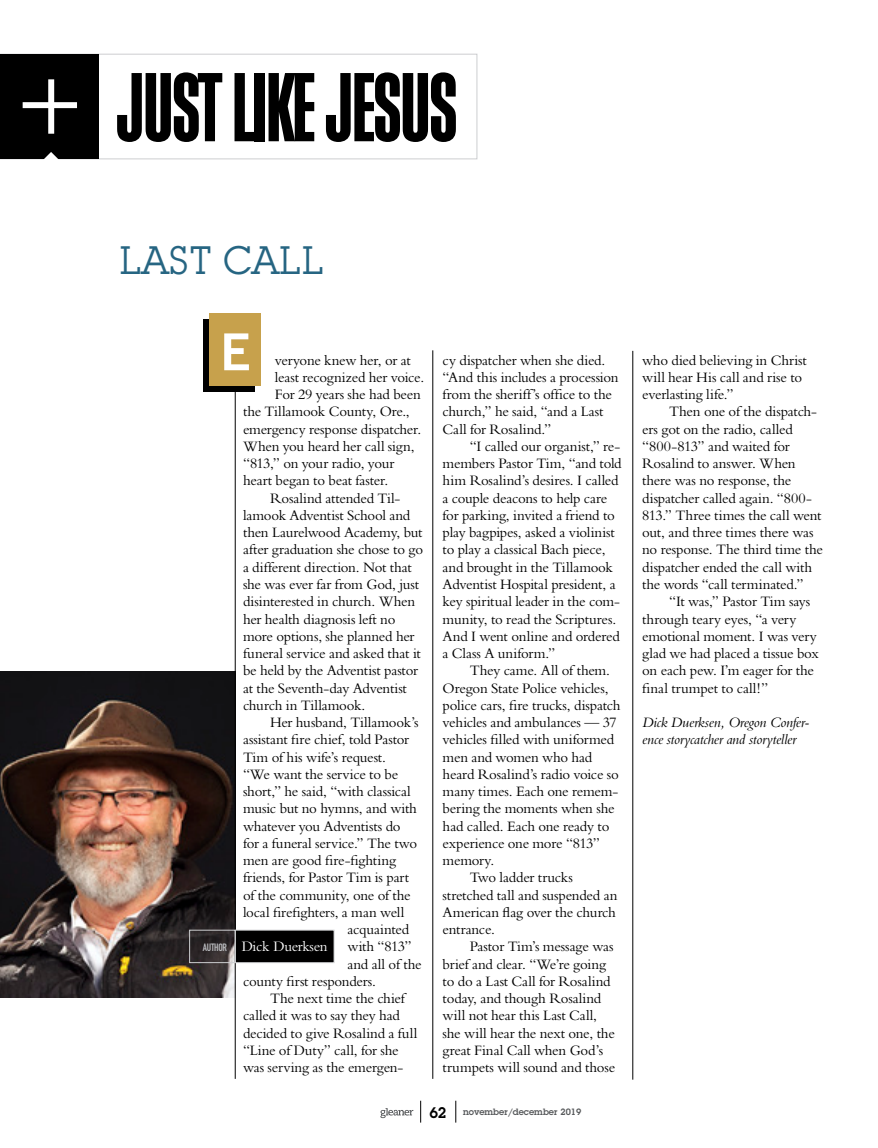
<style>
.page{position:relative;width:878px;height:1148px;background:#fff}
.page>*{position:absolute;margin:0;border:0;box-sizing:border-box;transform-origin:0 0}
.t1{font:102.3px "Block Gothic Bold Extra Cond";letter-spacing:-.025em;color:#000}
.t2{font:51px "Trade Gothic Bold Two";color:#fff}
.page_title-Just_Like{font:39px "Lubalin Graph IT Cby BT";color:#266582}
.body-Just_Like_Jesus{font:15px/17.2px "Bembo";letter-spacing:-.015em;color:#000}
.lead-Just_Like_Jesus{font:15px "Bembo";letter-spacing:-.015em;color:#000}
.author-Just_Like_Jes{font:italic 15px/17.2px "Bembo";letter-spacing:-.015em;color:#000}
.t3{font:15px "Bembo";letter-spacing:-.025em;color:#fff}
.t4{font:600 9px "Lubalin Graph";color:#57595b}
.s1{font-family:"DIN Condensed";font-weight:700;font-size:10.5px;color:#bbbdc0}
.s2{font-size:15px;color:#000}
</style>
<div class="page">
<svg style="left:380px;top:1108px;width:33px;height:10px"></svg>
<svg style="left:455px;top:1100px;width:1px;height:22px"></svg>
<svg style="left:420px;top:1100px;width:1px;height:22px"></svg>
<svg style="left:99px;top:54px;width:378px;height:105px"></svg>
<div style="left:0;top:54px;width:99px;height:105px;background:#000"></div>
<div style="left:48px;top:79px;width:6px;height:55px;background:#fff"></div>
<div style="left:23px;top:102px;width:54px;height:6px;background:#fff"></div>
<svg style="left:40px;top:152px;width:22px;height:8px"></svg>
<img style="left:0;top:671px;width:235px;height:326px">
<hr style="left:235px;top:351px;width:1px;height:727px;background:#000">
<hr style="left:632px;top:351px;width:1px;height:728px;background:#000">
<div style="left:203px;top:319px;width:52px;height:73px;background:#000"></div>
<div style="left:209px;top:313px;width:52px;height:73px;background:#c7a14c"></div>
<div style="left:235px;top:930px;width:99px;height:32px;background:#000"></div>
<div style="left:189px;top:930px;width:46px;height:32px;border:1px solid #cdced0"></div>
<hr style="left:432px;top:350px;width:1px;height:728px;background:#000">
<h1 class="t1" style="left:116px;top:38px;width:343px">JUST LIKE JESUS</h1>
<p class="page_title-Just_Like" style="left:119px;top:236px;width:207px">LAST CALL</p>
<p class="t2" style="left:220px;top:320px;width:32px">E</p>
<p class="lead-Just_Like_Jesus" style="left:275px;top:351px;width:137px">veryone knew her, or at</p>
<p class="lead-Just_Like_Jesus" style="left:275px;top:368px;width:151px">least recognized her voice.</p>
<p class="lead-Just_Like_Jesus" style="left:275px;top:386px;width:147px">For 29 years she had been</p>
<p class="lead-Just_Like_Jesus" style="left:243px;top:403px;width:168px">the Tillamook County, Ore.,</p>
<p class="lead-Just_Like_Jesus" style="left:243px;top:420px;width:180px">emergency response dispatcher.</p>
<p class="lead-Just_Like_Jesus" style="left:243px;top:437px;width:173px">When you heard her call sign,</p>
<p class="lead-Just_Like_Jesus" style="left:243px;top:455px;width:153px">“813,” on your radio, your</p>
<p class="lead-Just_Like_Jesus" style="left:243px;top:472px;width:147px">heart began to beat faster.</p>
<p class="body-Just_Like_Jesus" style="left:243px;top:489px;width:181px;text-indent:27px">Rosalind attended Til&shy;lamook Adventist School and then Laurelwood Academy, but after graduation she chose to go a different direction. Not that she was ever far from God, just disinterested in church. When her health diagnosis left no more options, she planned her funeral service and asked that it be held by the Adventist pastor at the Seventh-day Adventist church in Tillamook.</p>
<p class="body-Just_Like_Jesus" style="left:270px;top:713px;width:150px">Her husband, Tillamook’s</p>
<p class="body-Just_Like_Jesus" style="left:243px;top:730px;width:168px">assistant fire chief, told Pastor</p>
<p class="body-Just_Like_Jesus" style="left:243px;top:748px;width:144px">Tim of his wife’s request.</p>
<p class="body-Just_Like_Jesus" style="left:243px;top:765px;width:157px">“We want the service to be</p>
<p class="body-Just_Like_Jesus" style="left:243px;top:782px;width:169px">short,” he said, “with classical</p>
<p class="body-Just_Like_Jesus" style="left:243px;top:799px;width:175px">music but no hymns, and with</p>
<p class="body-Just_Like_Jesus" style="left:243px;top:817px;width:159px">whatever you Adventists do</p>
<p class="body-Just_Like_Jesus" style="left:243px;top:834px;width:176px">for a funeral service.” The two</p>
<p class="body-Just_Like_Jesus" style="left:243px;top:851px;width:154px">men are good fire-fighting</p>
<p class="body-Just_Like_Jesus" style="left:243px;top:868px;width:168px">friends, for Pastor Tim is part</p>
<p class="body-Just_Like_Jesus" style="left:243px;top:886px;width:169px">of the community, one of the</p>
<p class="body-Just_Like_Jesus" style="left:243px;top:903px;width:163px">local firefighters, a man well</p>
<p class="body-Just_Like_Jesus" style="left:347px;top:920px;width:63px">acquainted</p>
<p class="body-Just_Like_Jesus" style="left:347px;top:937px;width:66px">with “813”</p>
<p class="body-Just_Like_Jesus" style="left:347px;top:955px;width:75px">and all of the</p>
<p class="body-Just_Like_Jesus" style="left:243px;top:972px;width:134px">county first responders.</p>
<p class="body-Just_Like_Jesus" style="left:243px;top:989px;width:176px;text-indent:27px">The next time the chief called it was to say they had decided to give Rosalind a full “Line of Duty” call, for she was serving as the emergen-</p>
<p class="t3" style="left:203px;top:937px;width:126px"><span class="s1">AUTHOR</span> Dick Duerksen</p>
<p class="body-Just_Like_Jesus" style="left:442px;top:351px;width:177px">cy dispatcher when she died. “And this includes a procession from the sheriff’s office to the church,” he said, “and a Last<br>Call for Rosalind.”</p>
<p class="body-Just_Like_Jesus" style="left:442px;top:437px;width:180px;text-indent:27px">“I called our organist,” re&shy;members Pastor Tim, “and told him Rosalind’s desires. I called a couple deacons to help care for parking, invited a friend to play bagpipes, asked a violinist to play a classical Bach piece, and brought in the Tillamook<br>Adventist Hospital president, a key spiritual leader in the com&shy;munity, to read the Scriptures.<br>And I went online and ordered a Class A uniform.”</p>
<p class="body-Just_Like_Jesus" style="left:442px;top:661px;width:179px;text-indent:27px">They came. All of them.<br>Oregon State Police vehicles, police cars, fire trucks, dispatch vehicles and ambulances — 37 vehicles filled with uniformed men and women who had heard Rosalind’s radio voice so many times. Each one remem&shy;bering the moments when she had called. Each one ready to experience one more “813” memory.</p>
<p class="body-Just_Like_Jesus" style="left:442px;top:868px;width:176px;text-indent:27px">Two ladder trucks stretched tall and suspended an<br>American flag over the church entrance.</p>
<p class="body-Just_Like_Jesus" style="left:442px;top:937px;width:174px;text-indent:27px">Pastor Tim’s message was brief and clear. “We’re going to do a Last Call for Rosalind today, and though Rosalind will not hear this Last Call, she will hear the next one, the great Final Call when God’s trumpets will sound and those</p>
<p class="t4" style="left:429px;top:1106px;width:153px"><span class="s2">62</span> november/december 2019</p>
<p class="body-Just_Like_Jesus" style="left:642px;top:351px;width:166px">who died believing in Christ will hear His call and rise to everlasting life.”</p>
<p class="body-Just_Like_Jesus" style="left:642px;top:403px;width:182px;text-indent:27px">Then one of the dispatch&shy;ers got on the radio, called “800-813” and waited for<br>Rosalind to answer. When there was no response, the dispatcher called again. “800-<br>813.” Three times the call went out, and three times there was no response. The third time the dispatcher ended the call with the words “call terminated.”</p>
<p class="body-Just_Like_Jesus" style="left:642px;top:592px;width:178px;text-indent:27px">“It was,” Pastor Tim says through teary eyes, “a very emotional moment. I was very glad we had placed a tissue box on each pew. I’m eager for the final trumpet to call!”</p>
<p class="author-Just_Like_Jes" style="left:642px;top:713px;width:169px">Dick Duerksen, Oregon Confer&shy;ence storycatcher and storyteller</p>
</div>
